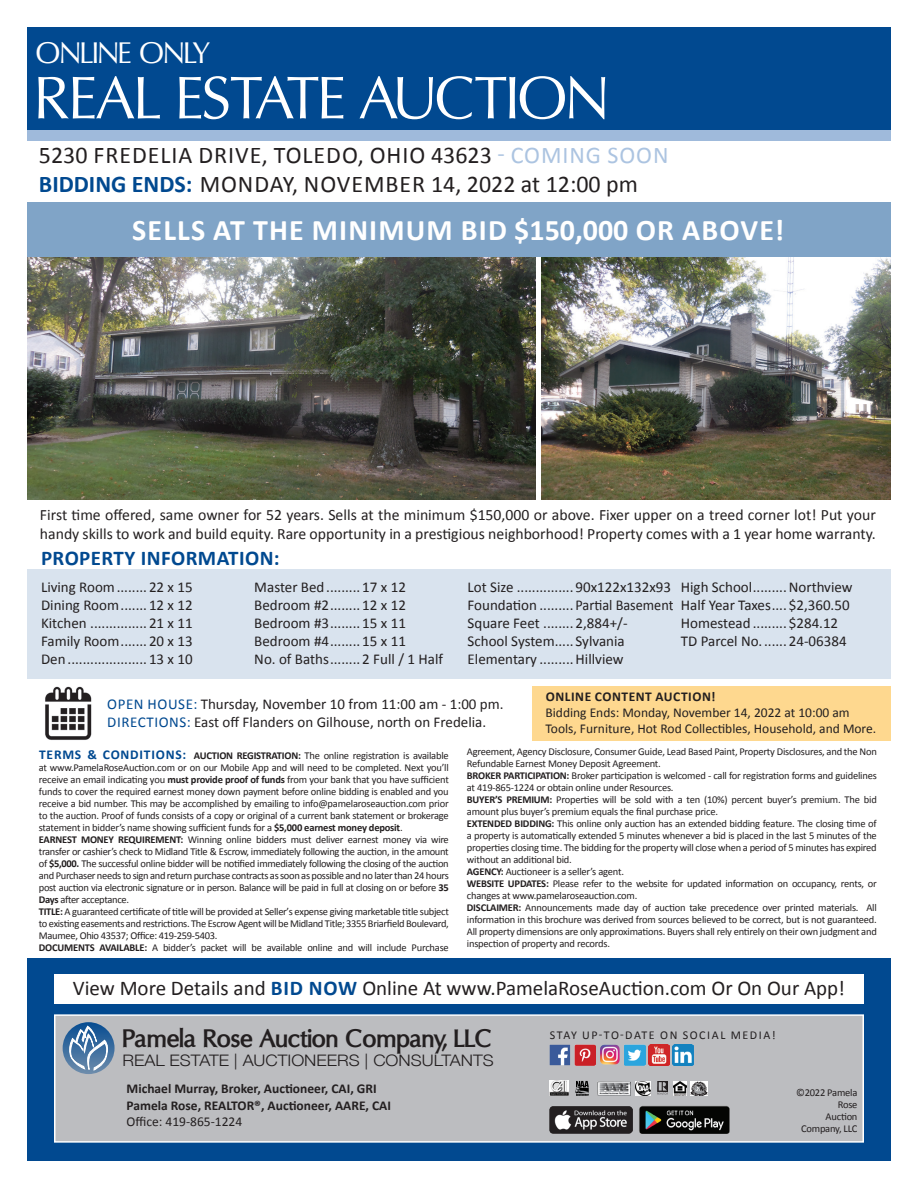
<style>
.page{position:relative;width:918px;height:1188px;background:#fff}
.page>*{position:absolute;margin:0;border:0;box-sizing:border-box;transform-origin:0 0}
.t1{font:60.3px "Oregon LDO";color:#fff}
.t2{font:700 30px "Calibri";letter-spacing:.04em;color:#fff}
.t3{font:30px "Oregon LDO";color:#fff}
.t4{font:700 25.8px "Oregon LDO";color:#231f20}
.t5{font:24px/28.8px "Calibri";letter-spacing:.04em;color:#231f20}
.t6{font:21px "Calibri";color:#231f20}
.t7{font:700 21px "Calibri";letter-spacing:.02em;color:#014990}
.t8{font:300 15.9px "Helvetica Neue";color:#231f20;scale:1.1 1}
.t9{font:15.75px/18.9px "Calibri";color:#231f20}
.t10{font:15px/18px "Calibri";color:#231f20}
.t11{font:13.5px/16.2px "Calibri";color:#231f20}
.t12{font:700 13.5px/16.2px "Calibri";color:#231f20}
.t13{font:700 13.5px "Calibri";letter-spacing:.04em;color:#231f20}
.t14{font:12px "Calibri";letter-spacing:.13em;color:#231f20}
.t15{font:10.5px/12px "Calibri";letter-spacing:-.02em;color:#231f20}
.s1{color:#acc4e1}
.s2{font-weight:700;color:#014990}
.s3{color:#014990}
.s4{font-weight:700;font-size:13.5px;color:#014990}
.s5{font-weight:700}
</style>
<div class="page">
<img style="left:27px;top:257px;width:509px;height:242px">
<img style="left:541px;top:257px;width:350px;height:242px">
<div style="left:27px;top:27px;width:864px;height:103px;background:#014990"></div>
<div style="left:27px;top:569px;width:864px;height:110px;background:#d9e3ee"></div>
<div style="left:27px;top:958px;width:864px;height:203px;background:#014990"></div>
<div style="left:54px;top:974px;width:810px;height:30px;background:#fff"></div>
<div style="left:54px;top:1014px;width:810px;height:129px;background:#bcbdc0;border:2px solid #fff"></div>
<svg style="left:63px;top:1022px;width:52px;height:52px"></svg>
<svg style="left:70px;top:1026px;width:38px;height:44px;background:#6f93b7"></svg>
<img style="left:600px;top:1045px;width:20px;height:20px">
<img style="left:673px;top:1045px;width:20px;height:20px">
<img style="left:649px;top:1045px;width:20px;height:20px">
<img style="left:574px;top:1044px;width:22px;height:22px">
<img style="left:550px;top:1045px;width:20px;height:20px">
<img style="left:624px;top:1045px;width:21px;height:21px">
<img style="left:657px;top:1081px;width:10px;height:14px">
<img style="left:550px;top:1081px;width:18px;height:15px">
<svg style="left:575px;top:1081px;width:14px;height:15px"></svg>
<img style="left:597px;top:1082px;width:33px;height:13px">
<img style="left:636px;top:1082px;width:15px;height:14px">
<svg style="left:673px;top:1082px;width:13px;height:13px"></svg>
<img style="left:691px;top:1081px;width:16px;height:15px">
<div style="left:27px;top:130px;width:864px;height:10px;background:#9fbadb"></div>
<img style="left:45px;top:686px;width:47px;height:54px">
<img style="left:550px;top:1106px;width:83px;height:28px">
<img style="left:639px;top:1106px;width:90px;height:28px">
<div style="left:532px;top:686px;width:359px;height:55px;background:#fed88f"></div>
<div style="left:27px;top:202px;width:864px;height:55px;background:#80a4c7"></div>
<h2 class="t3" style="left:36px;top:35px;width:176px">ONLINE ONLY</h2>
<h1 class="t1" style="left:36px;top:63px;width:573px">REAL ESTATE AUCTION</h1>
<h3 class="t5" style="left:39px;top:140px;width:631px">5230 FREDELIA DRIVE, TOLEDO, OHIO 43623 <span class="s1">- COMING SOON<br></span><span class="s2">BIDDING ENDS:</span> MONDAY, NOVEMBER 14, 2022 at 12:00 pm</h3>
<h2 class="t2" style="left:132px;top:209px;width:654px">SELLS AT THE MINIMUM BID $150,000 OR ABOVE!</h2>
<p class="t9" style="left:40px;top:505px;width:837px">First time offered, same owner for 52 years. Sells at the minimum $150,000 or above. Fixer upper on a treed corner lot! Put your handy skills to work and build equity. Rare opportunity in a prestigious neighborhood! Property comes with a 1 year home warranty.</p>
<h3 class="t7" style="left:41px;top:543px;width:240px">PROPERTY INFORMATION:</h3>
<h3 class="t10" style="left:41px;top:577px;width:153px;text-align:justify">Living Room........ 22 x 15<br>Dining Room....... 12 x 12<br>Kitchen ............... 21 x 11<br>Family Room....... 20 x 13<br>Den..................... 13 x 10</h3>
<h3 class="t10" style="left:254px;top:577px;width:190px">Master Bed......... 17 x 12<br>Bedroom #2........ 12 x 12<br>Bedroom #3........ 15 x 11<br>Bedroom #4........ 15 x 11<br>No. of Baths........ 2 Full / 1 Half</h3>
<h3 class="t10" style="left:468px;top:577px;width:207px">Lot Size ............... 90x122x132x93<br>Foundation ......... Partial Basement Square Feet ........ 2,884+/-<br>School System..... Sylvania Elementary .........Hillview</h3>
<h3 class="t10" style="left:681px;top:577px;width:173px">High School.........Northview<br>Half Year Taxes.... $2,360.50<br>Homestead ......... $284.12<br>TD Parcel No....... 24-06384</h3>
<h3 class="t10" style="left:107px;top:695px;width:398px"><span class="s3">OPEN HOUSE:</span> Thursday, November 10 from 11:00 am - 1:00 pm.<br><span class="s3">DIRECTIONS:</span> East off Flanders on Gilhouse, north on Fredelia.</h3>
<p class="t13" style="left:546px;top:687px;width:171px">ONLINE CONTENT AUCTION!</p>
<p class="t11" style="left:546px;top:704px;width:332px">Bidding Ends: Monday, November 14, 2022 at 10:00 am<br>Tools, Furniture, Hot Rod Collectibles, Household, and More.</p>
<p class="t15" style="left:39px;top:749px;width:412px"><span class="s4">TERMS &amp; CONDITIONS:</span> <span class="s5">AUCTION REGISTRATION:</span> The online registration is available at www.PamelaRoseAuction.com or on our Mobile App and will need to be completed. Next you’ll receive an email indicating you <span class="s5">must provide proof of funds</span> from your bank that you have sufficient funds to cover the required earnest money down payment before online bidding is enabled and you receive a bid number. This may be accomplished by emailing to info@pamelaroseauction.com prior to the auction. Proof of funds consists of a copy or original of a current bank statement or brokerage statement in bidder’s name showing sufficient funds for a <span class="s5">$5,000 earnest money deposit</span>.<br><span class="s5">EARNEST MONEY REQUIREMENT:</span> Winning online bidders must deliver earnest money via wire transfer or cashier’s check to Midland Title &amp; Escrow, immediately following the auction, in the amount of <span class="s5">$5,000.</span> The successful online bidder will be notified immediately following the closing of the auction and Purchaser needs to sign and return purchase contracts as soon as possible and no later than 24 hours post auction via electronic signature or in person. Balance will be paid in full at closing on or before <span class="s5">35<br>Days</span> after acceptance.<br><span class="s5">TITLE:</span> A guaranteed certificate of title will be provided at Seller’s expense giving marketable title subject to existing easements and restrictions. The Escrow Agent will be Midland Title; 3355 Briarfield Boulevard, Maumee, Ohio 43537; Office: 419-259-5403.<br><span class="s5">DOCUMENTS AVAILABLE:</span> A bidder’s packet will be available online and will include Purchase</p>
<p class="t15" style="left:467px;top:745px;width:412px">Agreement, Agency Disclosure, Consumer Guide, Lead Based Paint, Property Disclosures, and the Non Refundable Earnest Money Deposit Agreement.<br><span class="s5">BROKER PARTICIPATION:</span> Broker participation is welcomed - call for registration forms and guidelines at 419-865-1224 or obtain online under Resources.<br><span class="s5">BUYER’S PREMIUM:</span> Properties will be sold with a ten (10%) percent buyer’s premium. The bid amount plus buyer’s premium equals the final purchase price.<br><span class="s5">EXTENDED BIDDING:</span> This online only auction has an extended bidding feature. The closing time of a property is automatically extended 5 minutes whenever a bid is placed in the last 5 minutes of the properties closing time. The bidding for the property will close when a period of 5 minutes has expired without an additional bid.<br><span class="s5">AGENCY:</span> Auctioneer is a seller’s agent.<br><span class="s5">WEBSITE UPDATES:</span> Please refer to the website for updated information on occupancy, rents, or changes at www.pamelaroseauction.com.<br><span class="s5">DISCLAIMER:</span> Announcements made day of auction take precedence over printed materials. All information in this brochure was derived from sources believed to be correct, but is not guaranteed.<br>All property dimensions are only approximations. Buyers shall rely entirely on their own judgment and inspection of property and records.</p>
<h3 class="t6" style="left:73px;top:973px;width:774px">View More Details and <span class="s2">BID NOW</span> Online At www.PamelaRoseAuction.com Or On Our App!</h3>
<h3 class="t4" style="left:122px;top:1023px;width:371px">Pamela Rose Auction Company, LLC</h3>
<h3 class="t8" style="left:122px;top:1047px;width:339px">REAL ESTATE | AUCTIONEERS | CONSULTANTS</h3>
<p class="t12" style="left:127px;top:1080px;width:266px">Michael Murray, Broker, Auctioneer, CAI, GRI<br>Pamela Rose, REALTOR®, Auctioneer, AARE, CAI</p>
<p class="t11" style="left:127px;top:1113px;width:117px">Office: 419-865-1224</p>
<p class="t14" style="left:550px;top:1027px;width:227px">STAY UP-TO-DATE ON SOCIAL MEDIA!</p>
<p class="t15" style="left:796px;top:1086px;width:63px;text-align:right">©2022 Pamela<br>Rose<br>Auction<br>Company, LLC</p>
</div>
